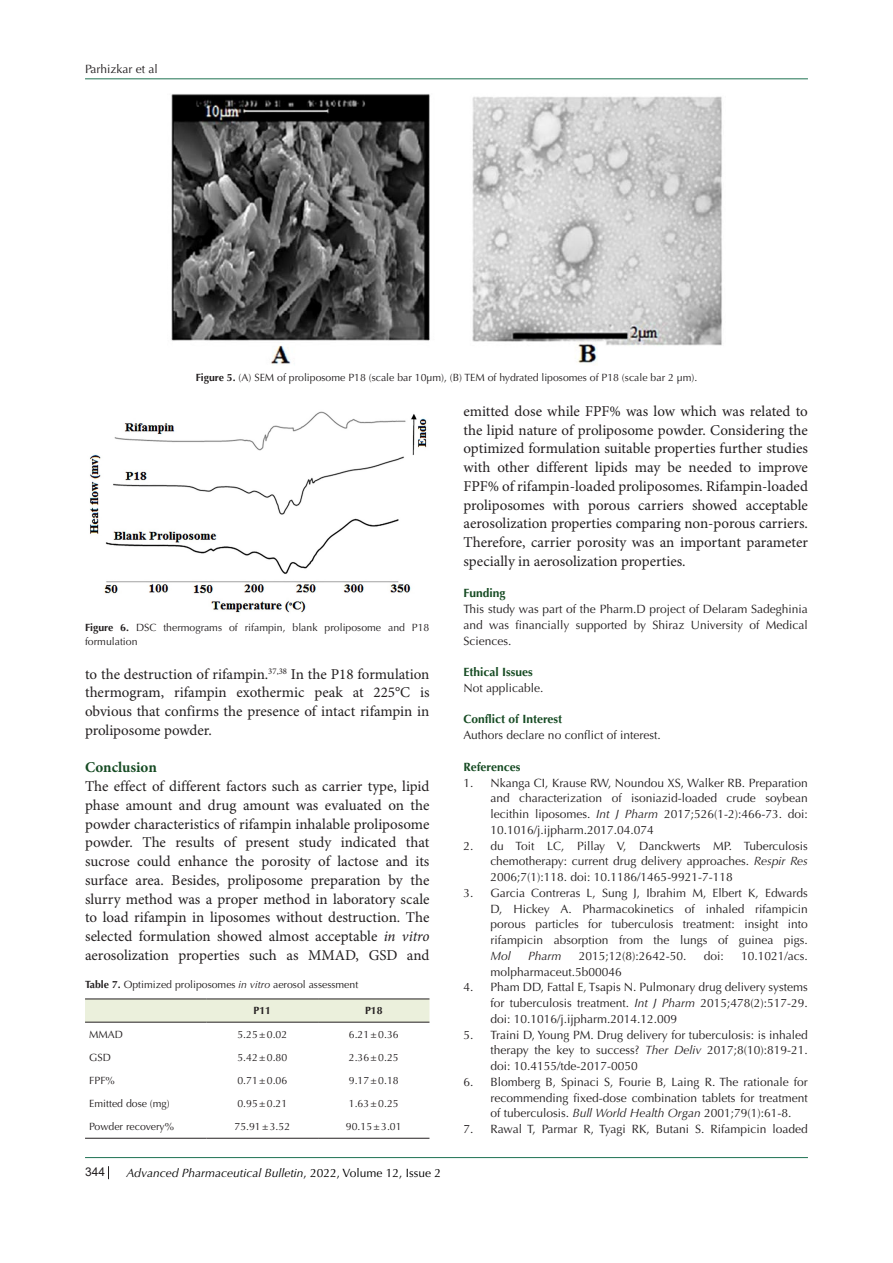
<style>
.page{position:relative;width:893px;height:1263px;background:#fff}
.page>*{position:absolute;margin:0;border:0;box-sizing:border-box;transform-origin:0 0}
.t1{font:15px/18.8px "Minion Pro";color:#231f20;text-align:justify}
.heading_2{font:700 15px "Minion Pro";color:#164b23}
.t2{font:12px/15.8px "Optima LT Std";color:#231f20;text-align:justify}
.t3{font:italic 12px "Optima LT Std";color:#000}
.t4{font:700 12px "Optima LT Std";color:#164b23}
.t5{font:italic 12px "Optima LT Std";color:#231f20}
.t6{font:12px "Arial";color:#231f20}
.t7{font:10.5px/13.5px "Optima LT Std";color:#231f20}
.t8{font:700 10.5px "Optima LT Std";color:#231f20}
.s1{font-weight:700}
.s2{font-style:italic}
.s3{font-style:normal}
</style>
<div class="page">
<svg style="left:108px;top:1166px;width:1px;height:13px"></svg>
<hr style="left:85px;top:1157px;width:723px;height:1px;background:#1e7252">
<hr style="left:85px;top:78px;width:723px;height:1px;background:#1e7252">
<svg style="left:85px;top:999px;width:344px;height:23px;background:#e4e8d5"></svg>
<hr style="left:85px;top:998px;width:122px;height:1px;background:#231f20">
<hr style="left:207px;top:998px;width:111px;height:1px;background:#231f20">
<hr style="left:318px;top:998px;width:111px;height:1px;background:#231f20">
<hr style="left:85px;top:1022px;width:122px;height:1px;background:#231f20">
<hr style="left:207px;top:1022px;width:111px;height:1px;background:#231f20">
<hr style="left:318px;top:1022px;width:111px;height:1px;background:#231f20">
<hr style="left:85px;top:1138px;width:122px;height:1px;background:#231f20">
<hr style="left:207px;top:1138px;width:111px;height:1px;background:#231f20">
<hr style="left:318px;top:1138px;width:111px;height:1px;background:#231f20">
<img style="left:90px;top:411px;width:337px;height:202px">
<img style="left:171px;top:94px;width:551px;height:271px">
<p class="t2" style="left:85px;top:62px;width:74px">Parhizkar et al</p>
<p class="t7" style="left:196px;top:371px;width:503px"><span class="s1">Figure 5.</span> (A) SEM of proliposome P18 (scale bar 10µm), (B) TEM of hydrated liposomes of P18 (scale bar 2 µm).</p>
<p class="t7" style="left:85px;top:621px;width:346px"><span class="s1">Figure 6.</span> DSC thermograms of rifampin, blank proliposome and P18 formulation</p>
<p class="t1" style="left:85px;top:665px;width:346px">to the destruction of rifampin.<sup>37,38</sup> In the P18 formulation thermogram, rifampin exothermic peak at 225°C is obvious that confirms the presence of intact rifampin in proliposome powder.</p>
<p class="heading_2" style="left:85px;top:757px;width:73px">Conclusion</p>
<p class="t1" style="left:85px;top:777px;width:346px">The effect of different factors such as carrier type, lipid phase amount and drug amount was evaluated on the powder characteristics of rifampin inhalable proliposome powder. The results of present study indicated that sucrose could enhance the porosity of lactose and its surface area. Besides, proliposome preparation by the slurry method was a proper method in laboratory scale to load rifampin in liposomes without destruction. The selected formulation showed almost acceptable <span class="s2">in vitro </span>aerosolization properties such as MMAD, GSD and</p>
<p class="t7" style="left:85px;top:978px;width:275px"><span class="s1">Table 7.</span> Optimized proliposomes <span class="s2">in vitro</span> aerosol assessment</p>
<p class="t8" style="left:254px;top:1005px;width:19px">P11</p>
<p class="t8" style="left:365px;top:1005px;width:19px">P18</p>
<p class="t7" style="left:89px;top:1028px;width:35px">MMAD</p>
<p class="t7" style="left:237px;top:1028px;width:51px">5.25±0.02</p>
<p class="t7" style="left:349px;top:1028px;width:51px">6.21±0.36</p>
<p class="t7" style="left:89px;top:1051px;width:23px">GSD</p>
<p class="t7" style="left:237px;top:1051px;width:51px">5.42±0.80</p>
<p class="t7" style="left:349px;top:1051px;width:51px">2.36±0.25</p>
<p class="t7" style="left:89px;top:1074px;width:27px">FPF%</p>
<p class="t7" style="left:237px;top:1074px;width:51px">0.71±0.06</p>
<p class="t7" style="left:349px;top:1074px;width:51px">9.17±0.18</p>
<p class="t7" style="left:89px;top:1097px;width:82px">Emitted dose (mg)</p>
<p class="t7" style="left:237px;top:1097px;width:51px">0.95±0.21</p>
<p class="t7" style="left:349px;top:1097px;width:51px">1.63±0.25</p>
<p class="t7" style="left:89px;top:1120px;width:86px">Powder recovery%</p>
<p class="t7" style="left:235px;top:1120px;width:57px">75.91±3.52</p>
<p class="t7" style="left:346px;top:1120px;width:57px">90.15±3.01</p>
<p class="t6" style="left:85px;top:1163px;width:22px">344</p>
<p class="t3" style="left:126px;top:1165px;width:316px">Advanced Pharmaceutical Bulletin<span class="s3">, 2022, Volume 12, Issue 2</span></p>
<p class="t1" style="left:463px;top:402px;width:346px">emitted dose while FPF% was low which was related to the lipid nature of proliposome powder. Considering the optimized formulation suitable properties further studies with other different lipids may be needed to improve FPF% of rifampin-loaded proliposomes. Rifampin-loaded proliposomes with porous carriers showed acceptable aerosolization properties comparing non-porous carriers.<br>Therefore, carrier porosity was an important parameter specially in aerosolization properties.</p>
<p class="t4" style="left:463px;top:586px;width:44px">Funding</p>
<p class="t2" style="left:463px;top:601px;width:346px">This study was part of the Pharm.D project of Delaram Sadeghinia and was financially supported by Shiraz University of Medical Sciences.</p>
<p class="t4" style="left:463px;top:665px;width:71px">Ethical Issues</p>
<p class="t2" style="left:463px;top:680px;width:82px">Not applicable.</p>
<p class="t4" style="left:463px;top:712px;width:100px">Conflict of Interest</p>
<p class="t2" style="left:463px;top:727px;width:199px">Authors declare no conflict of interest.</p>
<p class="t4" style="left:463px;top:760px;width:58px">References</p>
<p class="t2" style="left:490px;top:775px;width:319px;text-indent:-27px">1. Nkanga CI, Krause RW, Noundou XS, Walker RB. Preparation and characterization of isoniazid-loaded crude soybean lecithin liposomes. <span class="s2">Int J Pharm</span> 2017;526(1-2):466-73. doi:<br>10.1016/j.ijpharm.2017.04.074</p>
<p class="t2" style="left:490px;top:838px;width:319px;text-indent:-27px">2. du Toit LC, Pillay V, Danckwerts MP. Tuberculosis chemotherapy: current drug delivery approaches. <span class="s2">Respir Res </span>2006;7(1):118. doi: 10.1186/1465-9921-7-118</p>
<p class="t2" style="left:490px;top:885px;width:319px;text-indent:-27px">3. Garcia Contreras L, Sung J, Ibrahim M, Elbert K, Edwards D, Hickey A. Pharmacokinetics of inhaled rifampicin porous particles for tuberculosis treatment: insight into rifampicin absorption from the lungs of guinea pigs.<br><span class="s2">Mol</span></p>
<p class="t5" style="left:528px;top:949px;width:35px">Pharm</p>
<p class="t2" style="left:579px;top:948px;width:109px">2015;12(8):2642-50.</p>
<p class="t2" style="left:704px;top:948px;width:22px">doi:</p>
<p class="t2" style="left:741px;top:948px;width:68px">10.1021/acs.</p>
<p class="t2" style="left:490px;top:964px;width:133px">molpharmaceut.5b00046</p>
<p class="t2" style="left:490px;top:979px;width:319px;text-indent:-27px">4. Pham DD, Fattal E, Tsapis N. Pulmonary drug delivery systems for tuberculosis treatment. <span class="s2">Int J Pharm</span> 2015;478(2):517-29. doi: 10.1016/j.ijpharm.2014.12.009</p>
<p class="t2" style="left:490px;top:1027px;width:319px;text-indent:-27px">5. Traini D, Young PM. Drug delivery for tuberculosis: is inhaled therapy the key to success? <span class="s2">Ther Deliv</span> 2017;8(10):819-21. doi: 10.4155/tde-2017-0050</p>
<p class="t2" style="left:490px;top:1074px;width:319px;text-indent:-27px">6. Blomberg B, Spinaci S, Fourie B, Laing R. The rationale for recommending fixed-dose combination tablets for treatment of tuberculosis. <span class="s2">Bull World Health Organ</span> 2001;79(1):61-8.</p>
<p class="t2" style="left:463px;top:1121px;width:346px">7. Rawal T, Parmar R, Tyagi RK, Butani S. Rifampicin loaded</p>
</div>
